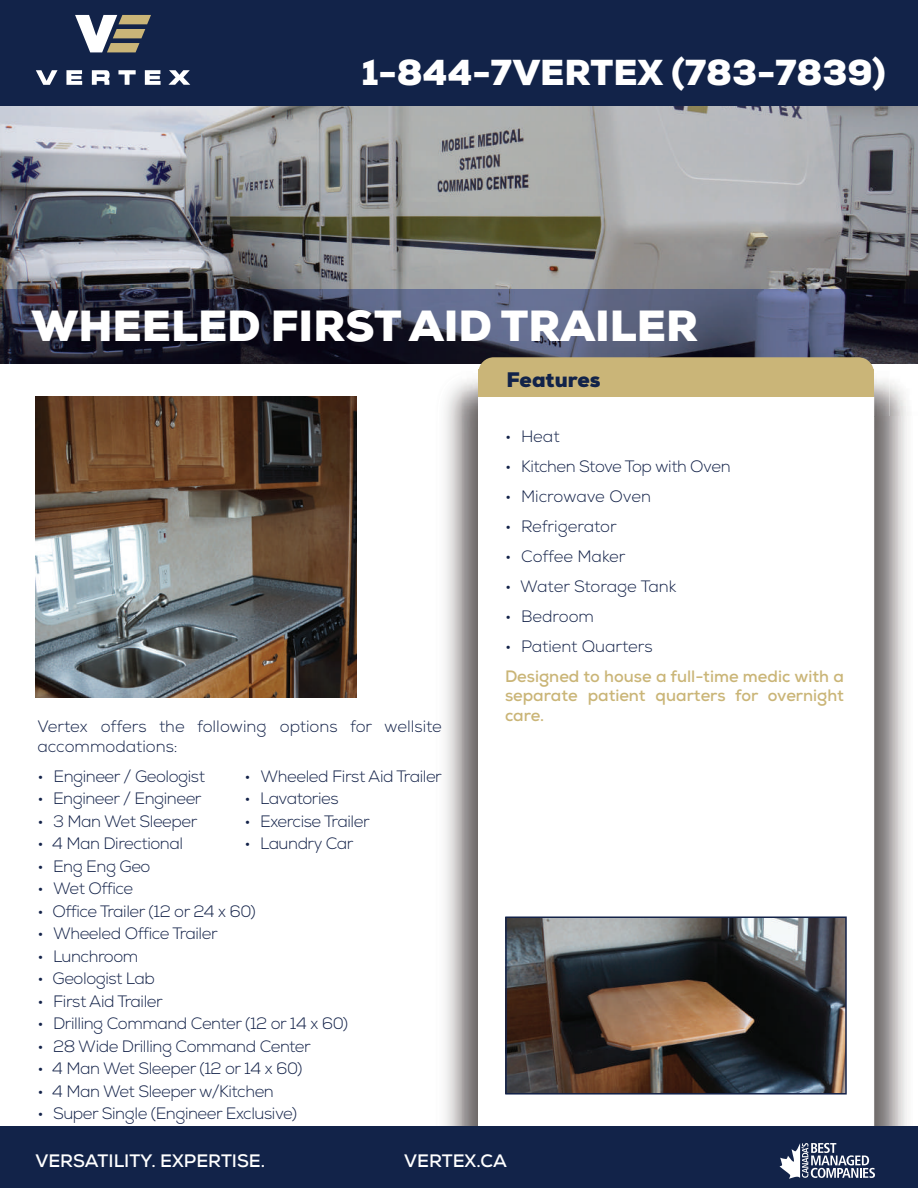
<style>
.page{position:relative;width:918px;height:1188px;background:#fff}
.page>*{position:absolute;margin:0;border:0;box-sizing:border-box;transform-origin:0 0}
.t1{font:900 43.5px "Nexa";color:#fff}
.t2{font:900 36px "Nexa";color:#fff}
.t3{font:900 21px "Nexa";color:#122349}
.t4{font:700 18px "Nexa";color:#fff}
.t5{font:300 16.5px "Nexa";letter-spacing:-.025em;color:#132249}
.t6{font:300 16.5px/19.8px "Nexa";color:#132249}
.t7{font:700 16.5px/19.8px "Nexa";color:#cab577;text-align:justify}
</style>
<div class="page">
<img style="left:0;top:106px;width:918px;height:184px">
<div style="left:0;top:0;width:918px;height:106px;background:#122349"></div>
<svg style="left:75px;top:15px;width:76px;height:37px"></svg>
<svg style="left:36px;top:70px;width:22px;height:15px"></svg>
<svg style="left:66px;top:70px;width:16px;height:15px"></svg>
<svg style="left:92px;top:70px;width:18px;height:15px"></svg>
<svg style="left:118px;top:70px;width:18px;height:15px"></svg>
<svg style="left:145px;top:70px;width:16px;height:15px"></svg>
<svg style="left:168px;top:70px;width:22px;height:15px"></svg>
<img style="left:0;top:290px;width:918px;height:74px">
<img style="left:35px;top:396px;width:321px;height:302px">
<img style="left:889px;top:382px;width:20px;height:34px">
<img style="left:874px;top:416px;width:33px;height:710px">
<img style="left:462px;top:365px;width:427px;height:52px">
<img style="left:462px;top:416px;width:16px;height:710px">
<div style="left:478px;top:359px;width:396px;height:781px;background:#fff;border-radius:15px"></div>
<div style="left:478px;top:357px;width:396px;height:31px;background:#cab578;border-radius:15px"></div>
<div style="left:478px;top:370px;width:396px;height:27px;background:#cab578"></div>
<div style="left:0;top:1126px;width:918px;height:62px;background:#122349"></div>
<svg style="left:779px;top:1142px;width:96px;height:37px"></svg>
<img style="left:508px;top:919px;width:336px;height:173px">
<div style="left:505px;top:916px;width:342px;height:179px;border:2px solid #132249"></div>
<h2 class="t2" style="left:362px;top:50px;width:525px">1-844-7VERTEX (783-7839)</h2>
<h1 class="t1" style="left:32px;top:298px;width:668px">WHEELED FIRST AID TRAILER</h1>
<p class="t3" style="left:507px;top:366px;width:96px">Features</p>
<p class="t5" style="left:505px;top:426px;width:56px">• Heat</p>
<p class="t5" style="left:505px;top:456px;width:227px">• Kitchen Stove Top with Oven</p>
<p class="t6" style="left:505px;top:486px;width:147px">• Microwave Oven</p>
<p class="t6" style="left:505px;top:516px;width:113px">• Refrigerator</p>
<p class="t5" style="left:505px;top:546px;width:122px">• Coffee Maker</p>
<p class="t6" style="left:505px;top:576px;width:173px">• Water Storage Tank</p>
<p class="t6" style="left:505px;top:606px;width:91px">• Bedroom</p>
<p class="t6" style="left:505px;top:636px;width:149px">• Patient Quarters</p>
<p class="t7" style="left:505px;top:666px;width:340px">Designed to house a full-time medic with a separate patient quarters for overnight care.</p>
<p class="t6" style="left:38px;top:717px;width:406px">Vertex offers the following options for wellsite accommodations:</p>
<p class="t5" style="left:38px;top:766px;width:169px">• Engineer / Geologist</p>
<p class="t5" style="left:38px;top:789px;width:166px">• Engineer / Engineer</p>
<p class="t5" style="left:38px;top:811px;width:161px">• 3 Man Wet Sleeper</p>
<p class="t5" style="left:38px;top:834px;width:147px">• 4 Man Directional</p>
<p class="t5" style="left:38px;top:856px;width:115px">• Eng Eng Geo</p>
<p class="t5" style="left:38px;top:879px;width:97px">• Wet Office</p>
<p class="t5" style="left:38px;top:901px;width:220px">• Office Trailer (12 or 24 x 60)</p>
<p class="t5" style="left:38px;top:924px;width:182px">• Wheeled Office Trailer</p>
<p class="t5" style="left:38px;top:946px;width:102px">• Lunchroom</p>
<p class="t5" style="left:38px;top:969px;width:119px">• Geologist Lab</p>
<p class="t5" style="left:38px;top:991px;width:127px">• First Aid Trailer</p>
<p class="t5" style="left:38px;top:1014px;width:312px">• Drilling Command Center (12 or 14 x 60)</p>
<p class="t5" style="left:38px;top:1036px;width:275px">• 28 Wide Drilling Command Center</p>
<p class="t5" style="left:38px;top:1059px;width:267px">• 4 Man Wet Sleeper (12 or 14 x 60)</p>
<p class="t5" style="left:38px;top:1081px;width:238px">• 4 Man Wet Sleeper w/Kitchen</p>
<p class="t5" style="left:38px;top:1104px;width:261px">• Super Single (Engineer Exclusive)</p>
<p class="t4" style="left:35px;top:1150px;width:231px">VERSATILITY. EXPERTISE.</p>
<p class="t5" style="left:244px;top:766px;width:199px">• Wheeled First Aid Trailer</p>
<p class="t5" style="left:244px;top:789px;width:96px">• Lavatories</p>
<p class="t5" style="left:244px;top:811px;width:127px">• Exercise Trailer</p>
<p class="t5" style="left:244px;top:834px;width:111px">• Laundry Car</p>
<p class="t4" style="left:404px;top:1150px;width:104px">VERTEX.CA</p>
</div>
